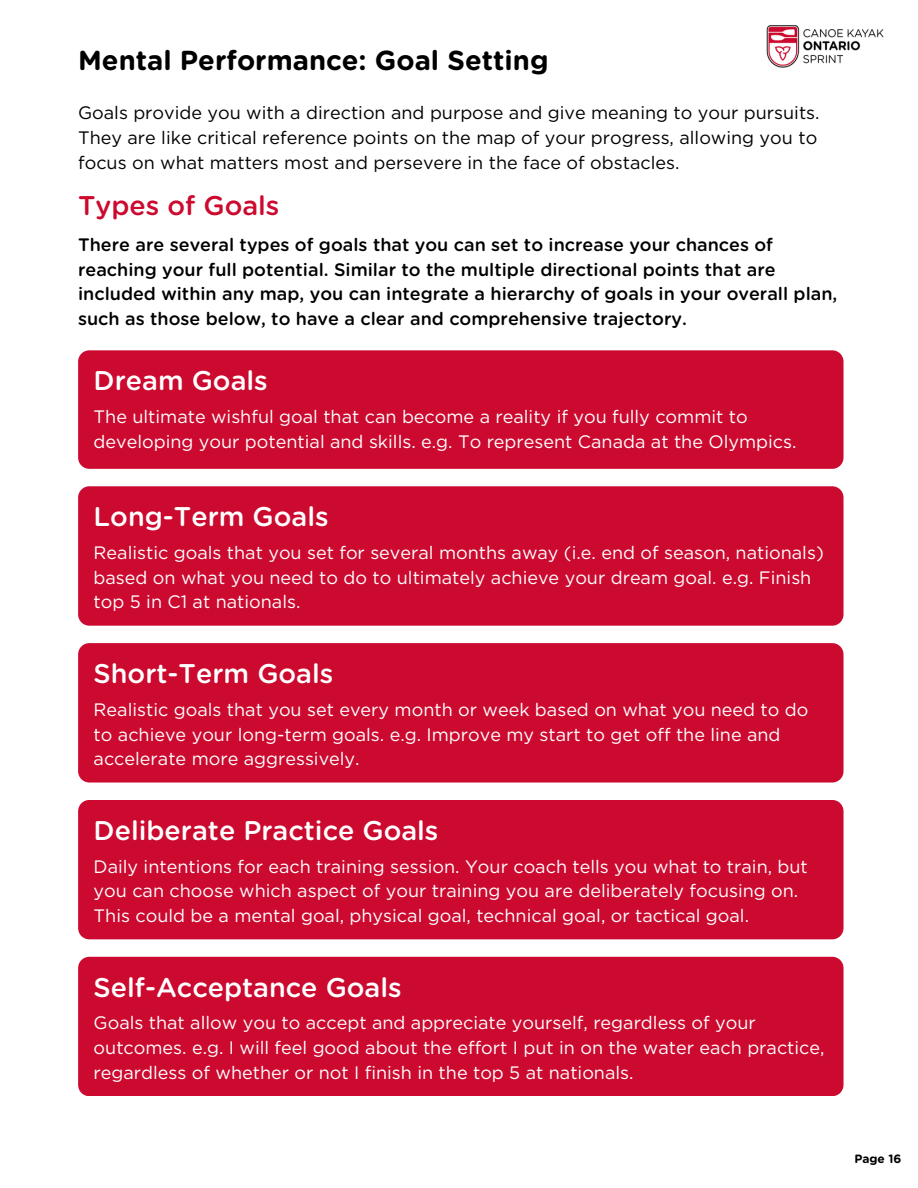
<style>
.page{position:relative;width:918px;height:1188px;background:#fff}
.page>*{position:absolute;margin:0;border:0;box-sizing:border-box;transform-origin:0 0}
.t1{font:700 27.45px "Gotham Rounded";color:#000}
.t2{font:500 27px "Gotham Rounded";color:#fff}
.t3{font:500 27px "Gotham Rounded";color:#cc092f}
.t4{font:18px/24.8px "Gotham";color:#fff}
.t5{font:500 18px/24.8px "Gotham Rounded";color:#000}
.t6{font:18px/24.8px "Gotham";color:#000}
.t7{font:700 12px "Gotham Rounded";color:#000}
</style>
<div class="page">
<div style="left:78px;top:350px;width:765px;height:119px;background:#cc092f"></div>
<div style="left:78px;top:486px;width:766px;height:140px;background:#cc092f"></div>
<div style="left:78px;top:643px;width:766px;height:140px;background:#cc092f"></div>
<div style="left:78px;top:800px;width:766px;height:139px;background:#cc092f"></div>
<div style="left:78px;top:957px;width:766px;height:139px;background:#cc092f"></div>
<img style="left:766px;top:25px;width:118px;height:43px">
<h1 class="t1" style="left:78px;top:48px;width:472px">Mental Performance: Goal Setting</h1>
<p class="t6" style="left:78px;top:100px;width:743px">Goals provide you with a direction and purpose and give meaning to your pursuits.<br>They are like critical reference points on the map of your progress, allowing you to focus on what matters most and persevere in the face of obstacles.</p>
<h2 class="t3" style="left:78px;top:193px;width:203px">Types of Goals</h2>
<p class="t5" style="left:78px;top:233px;width:761px">There are several types of goals that you can set to increase your chances of reaching your full potential. Similar to the multiple directional points that are included within any map, you can integrate a hierarchy of goals in your overall plan, such as those below, to have a clear and comprehensive trajectory.</p>
<h2 class="t2" style="left:94px;top:369px;width:176px">Dream Goals</h2>
<p class="t4" style="left:94px;top:404px;width:704px">The ultimate wishful goal that can become a reality if you fully commit to developing your potential and skills. e.g. To represent Canada at the Olympics.</p>
<h2 class="t2" style="left:94px;top:505px;width:237px">Long-Term Goals</h2>
<p class="t4" style="left:94px;top:540px;width:732px">Realistic goals that you set for several months away (i.e. end of season, nationals) based on what you need to do to ultimately achieve your dream goal. e.g. Finish top 5 in C1 at nationals.</p>
<h2 class="t2" style="left:94px;top:662px;width:241px">Short-Term Goals</h2>
<p class="t4" style="left:94px;top:697px;width:716px">Realistic goals that you set every month or week based on what you need to do to achieve your long-term goals. e.g. Improve my start to get off the line and accelerate more aggressively.</p>
<h2 class="t2" style="left:94px;top:818px;width:346px">Deliberate Practice Goals</h2>
<p class="t4" style="left:94px;top:854px;width:716px">Daily intentions for each training session. Your coach tells you what to train, but you can choose which aspect of your training you are deliberately focusing on.<br>This could be a mental goal, physical goal, technical goal, or tactical goal.</p>
<h2 class="t2" style="left:94px;top:975px;width:310px">Self-Acceptance Goals</h2>
<p class="t4" style="left:94px;top:1010px;width:733px">Goals that allow you to accept and appreciate yourself, regardless of your outcomes. e.g. I will feel good about the effort I put in on the water each practice, regardless of whether or not I finish in the top 5 at nationals.</p>
<p class="t7" style="left:854px;top:1153px;width:49px">Page 16</p>
</div>
